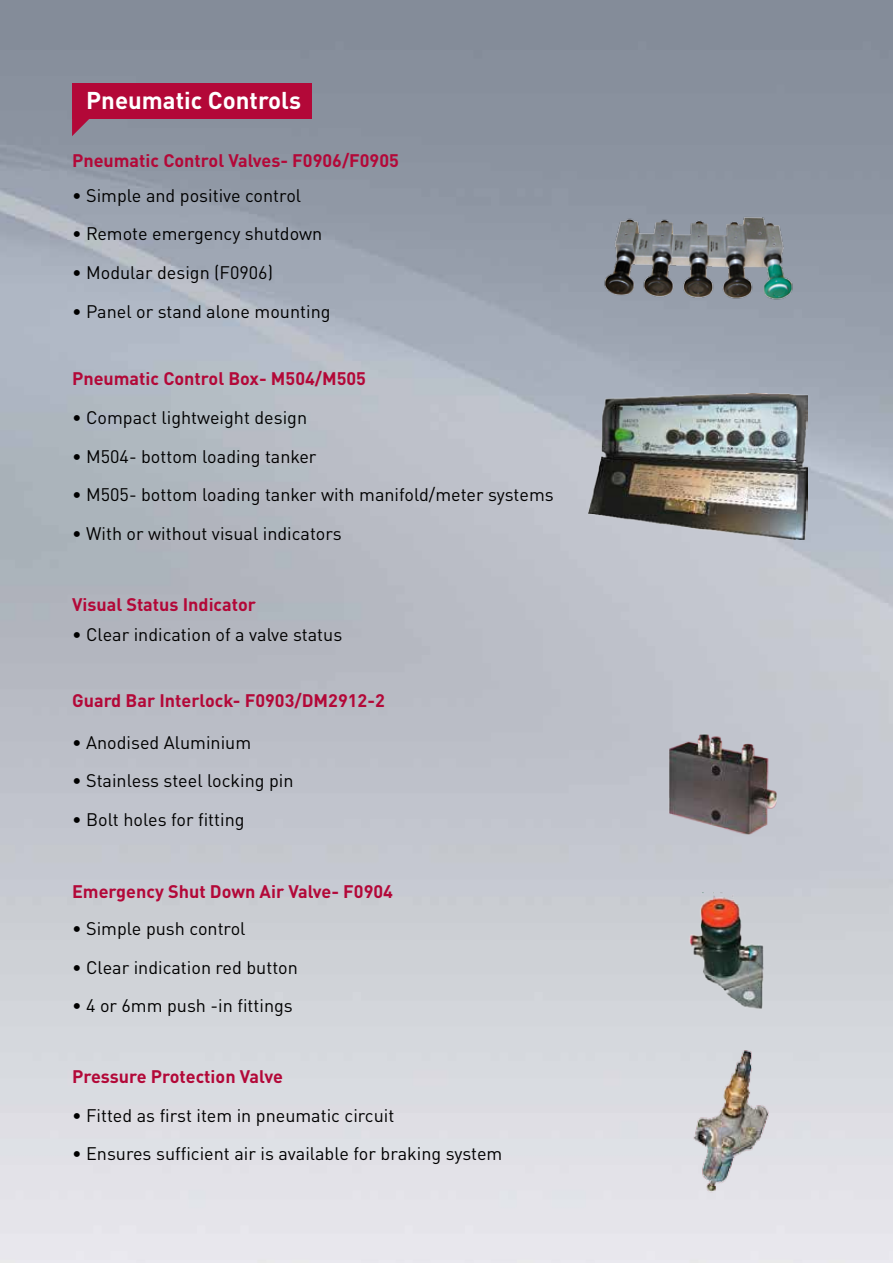
<style>
.page{position:relative;width:893px;height:1263px;background:#fff}
.page>*{position:absolute;margin:0;border:0;box-sizing:border-box;transform-origin:0 0}
.t1{font:700 24px "DINOT";color:#fff}
.t2{font:18px "DINOT";color:#000}
.t3{font:700 18px "DINOT";color:#b30838}
</style>
<div class="page">
<img style="left:0;top:0;width:893px;height:1263px">
<div style="left:72px;top:83px;width:239px;height:35px;background:#b30838"></div>
<svg style="left:72px;top:118px;width:29px;height:18px"></svg>
<img style="left:597px;top:210px;width:202px;height:96px">
<img style="left:660px;top:729px;width:130px;height:113px">
<img style="left:680px;top:893px;width:90px;height:117px">
<img style="left:645px;top:1044px;width:161px;height:161px">
<img style="left:589px;top:393px;width:218px;height:146px">
<h1 class="t1" style="left:86px;top:84px;width:216px">Pneumatic Controls</h1>
<p class="t3" style="left:72px;top:149px;width:328px">Pneumatic Control Valves- F0906/F0905</p>
<p class="t2" style="left:72px;top:184px;width:231px">• Simple and positive control</p>
<p class="t2" style="left:72px;top:223px;width:252px">• Remote emergency shutdown</p>
<p class="t2" style="left:72px;top:261px;width:202px">• Modular design (F0906)</p>
<p class="t2" style="left:72px;top:300px;width:260px">• Panel or stand alone mounting</p>
<p class="t3" style="left:72px;top:367px;width:295px">Pneumatic Control Box- M504/M505</p>
<p class="t2" style="left:72px;top:406px;width:237px">• Compact lightweight design</p>
<p class="t2" style="left:72px;top:445px;width:246px">• M504- bottom loading tanker</p>
<p class="t2" style="left:72px;top:483px;width:483px">• M505- bottom loading tanker with manifold/meter systems</p>
<p class="t2" style="left:72px;top:522px;width:271px">• With or without visual indicators</p>
<p class="t3" style="left:72px;top:593px;width:185px">Visual Status Indicator</p>
<p class="t2" style="left:72px;top:623px;width:272px">• Clear indication of a valve status</p>
<p class="t3" style="left:72px;top:689px;width:314px">Guard Bar Interlock- F0903/DM2912-2</p>
<p class="t2" style="left:72px;top:731px;width:181px">• Anodised Aluminium</p>
<p class="t2" style="left:72px;top:769px;width:223px">• Stainless steel locking pin</p>
<p class="t2" style="left:72px;top:808px;width:174px">• Bolt holes for fitting</p>
<p class="t3" style="left:72px;top:879px;width:322px">Emergency Shut Down Air Valve- F0904</p>
<p class="t2" style="left:72px;top:917px;width:175px">• Simple push control</p>
<p class="t2" style="left:72px;top:956px;width:227px">• Clear indication red button</p>
<p class="t2" style="left:72px;top:994px;width:222px">• 4 or 6mm push -in fittings</p>
<p class="t3" style="left:72px;top:1065px;width:212px">Pressure Protection Valve</p>
<p class="t2" style="left:72px;top:1104px;width:324px">• Fitted as first item in pneumatic circuit</p>
<p class="t2" style="left:72px;top:1142px;width:432px">• Ensures sufficient air is available for braking system</p>
</div>
